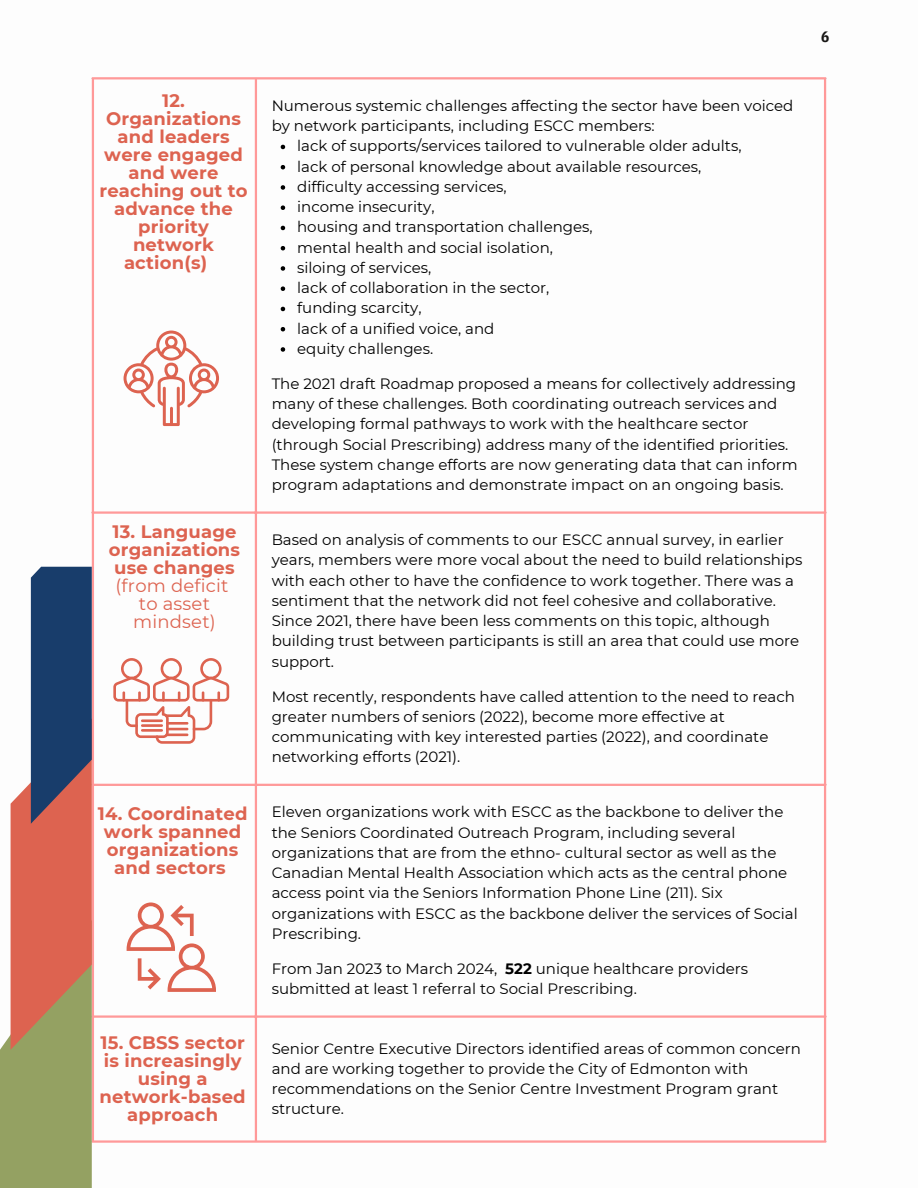
<style>
.page{position:relative;width:918px;height:1188px;background:#fff}
.page>*{position:absolute;margin:0;border:0;box-sizing:border-box;transform-origin:0 0}
.t1{font:700 18px/18px "Montserrat";letter-spacing:.01em;color:#dd6350;text-align:center}
.t2{font:18px/18px "Montserrat";letter-spacing:.01em;color:#dd6350;text-align:center}
.t3{font:15px/20.2px "Montserrat";color:#000}
.t4{font:700 15px "IBM Plex Sans Cond";color:#171615}
.s1{font-weight:400}
.s2{font-weight:700}
</style>
<div class="page">
<svg style="left:281px;top:145px;width:4px;height:4px"></svg>
<svg style="left:281px;top:165px;width:4px;height:4px"></svg>
<svg style="left:281px;top:185px;width:4px;height:5px"></svg>
<svg style="left:281px;top:205px;width:4px;height:5px"></svg>
<svg style="left:281px;top:226px;width:4px;height:4px"></svg>
<svg style="left:281px;top:246px;width:4px;height:4px"></svg>
<svg style="left:281px;top:266px;width:4px;height:5px"></svg>
<svg style="left:281px;top:286px;width:4px;height:5px"></svg>
<svg style="left:281px;top:307px;width:4px;height:4px"></svg>
<svg style="left:281px;top:327px;width:4px;height:4px"></svg>
<svg style="left:281px;top:347px;width:4px;height:5px"></svg>
<hr style="left:92px;top:79px;width:2px;height:1061px;background:#f99">
<hr style="left:255px;top:79px;width:2px;height:1061px;background:#f99">
<hr style="left:824px;top:79px;width:2px;height:1061px;background:#f99">
<hr style="left:92px;top:77px;width:734px;height:2px;background:#f99">
<hr style="left:92px;top:511px;width:734px;height:3px;background:#f99">
<hr style="left:92px;top:784px;width:734px;height:2px;background:#f99">
<hr style="left:92px;top:1015px;width:734px;height:3px;background:#f99">
<hr style="left:92px;top:1140px;width:734px;height:3px;background:#f99">
<svg style="left:124px;top:331px;width:95px;height:95px"></svg>
<svg style="left:0;top:567px;width:92px;height:621px"></svg>
<svg style="left:113px;top:658px;width:116px;height:86px"></svg>
<svg style="left:127px;top:902px;width:88px;height:89px"></svg>
<h1 class="t1" style="left:162px;top:92px;width:24px">12.</h1>
<h1 class="t1" style="left:106px;top:110px;width:136px">Organizations</h1>
<h1 class="t1" style="left:118px;top:128px;width:114px">and leaders</h1>
<h1 class="t1" style="left:104px;top:146px;width:140px">were engaged</h1>
<h1 class="t1" style="left:129px;top:164px;width:91px">and were</h1>
<h1 class="t1" style="left:99px;top:182px;width:150px">reaching out to</h1>
<h1 class="t1" style="left:114px;top:200px;width:120px">advance the</h1>
<h1 class="t1" style="left:138px;top:218px;width:72px">priority</h1>
<h1 class="t1" style="left:133px;top:236px;width:83px">network</h1>
<h1 class="t1" style="left:124px;top:254px;width:85px">action(s)</h1>
<p class="t1" style="left:109px;top:522px;width:133px">13. Language organizations use changes <span class="s1">(from deficit</span></p>
<p class="t2" style="left:133px;top:594px;width:84px">to asset mindset)</p>
<p class="t1" style="left:98px;top:805px;width:151px">14. Coordinated work spanned organizations and sectors</p>
<p class="t1" style="left:100px;top:1033px;width:148px">15. CBSS sector is increasingly using a network-based approach</p>
<p class="t4" style="left:821px;top:27px;width:10px">6</p>
<p class="t3" style="left:272px;top:95px;width:523px">Numerous systemic challenges affecting the sector have been voiced by network participants, including ESCC members:</p>
<p class="t3" style="left:297px;top:136px;width:446px">lack of supports/services tailored to vulnerable older adults,</p>
<p class="t3" style="left:297px;top:156px;width:406px">lack of personal knowledge about available resources,</p>
<p class="t3" style="left:297px;top:176px;width:211px">difficulty accessing services,</p>
<p class="t3" style="left:297px;top:197px;width:139px">income insecurity,</p>
<p class="t3" style="left:297px;top:217px;width:297px">housing and transportation challenges,</p>
<p class="t3" style="left:297px;top:237px;width:257px">mental health and social isolation,</p>
<p class="t3" style="left:297px;top:257px;width:136px">siloing of services,</p>
<p class="t3" style="left:297px;top:278px;width:254px">lack of collaboration in the sector,</p>
<p class="t3" style="left:297px;top:298px;width:126px">funding scarcity,</p>
<p class="t3" style="left:297px;top:318px;width:199px">lack of a unified voice, and</p>
<p class="t3" style="left:297px;top:338px;width:138px">equity challenges.</p>
<p class="t3" style="left:272px;top:373px;width:528px">The 2021 draft Roadmap proposed a means for collectively addressing many of these challenges. Both coordinating outreach services and developing formal pathways to work with the healthcare sector (through Social Prescribing) address many of the identified priorities.<br>These system change efforts are now generating data that can inform program adaptations and demonstrate impact on an ongoing basis.</p>
<p class="t3" style="left:272px;top:530px;width:532px">Based on analysis of comments to our ESCC annual survey, in earlier years, members were more vocal about the need to build relationships with each other to have the confidence to work together. There was a sentiment that the network did not feel cohesive and collaborative.<br>Since 2021, there have been less comments on this topic, although building trust between participants is still an area that could use more support.</p>
<p class="t3" style="left:272px;top:686px;width:525px">Most recently, respondents have called attention to the need to reach greater numbers of seniors (2022), become more effective at communicating with key interested parties (2022), and coordinate networking efforts (2021).</p>
<p class="t3" style="left:272px;top:802px;width:528px">Eleven organizations work with ESCC as the backbone to deliver the the Seniors Coordinated Outreach Program, including several organizations that are from the ethno- cultural sector as well as the Canadian Mental Health Association which acts as the central phone access point via the Seniors Information Phone Line (211). Six organizations with ESCC as the backbone deliver the services of Social Prescribing.</p>
<p class="t3" style="left:272px;top:958px;width:478px">From Jan 2023 to March 2024, <span class="s2">522</span> unique healthcare providers submitted at least 1 referral to Social Prescribing.</p>
<p class="t3" style="left:272px;top:1038px;width:531px">Senior Centre Executive Directors identified areas of common concern and are working together to provide the City of Edmonton with recommendations on the Senior Centre Investment Program grant structure.</p>
</div>
